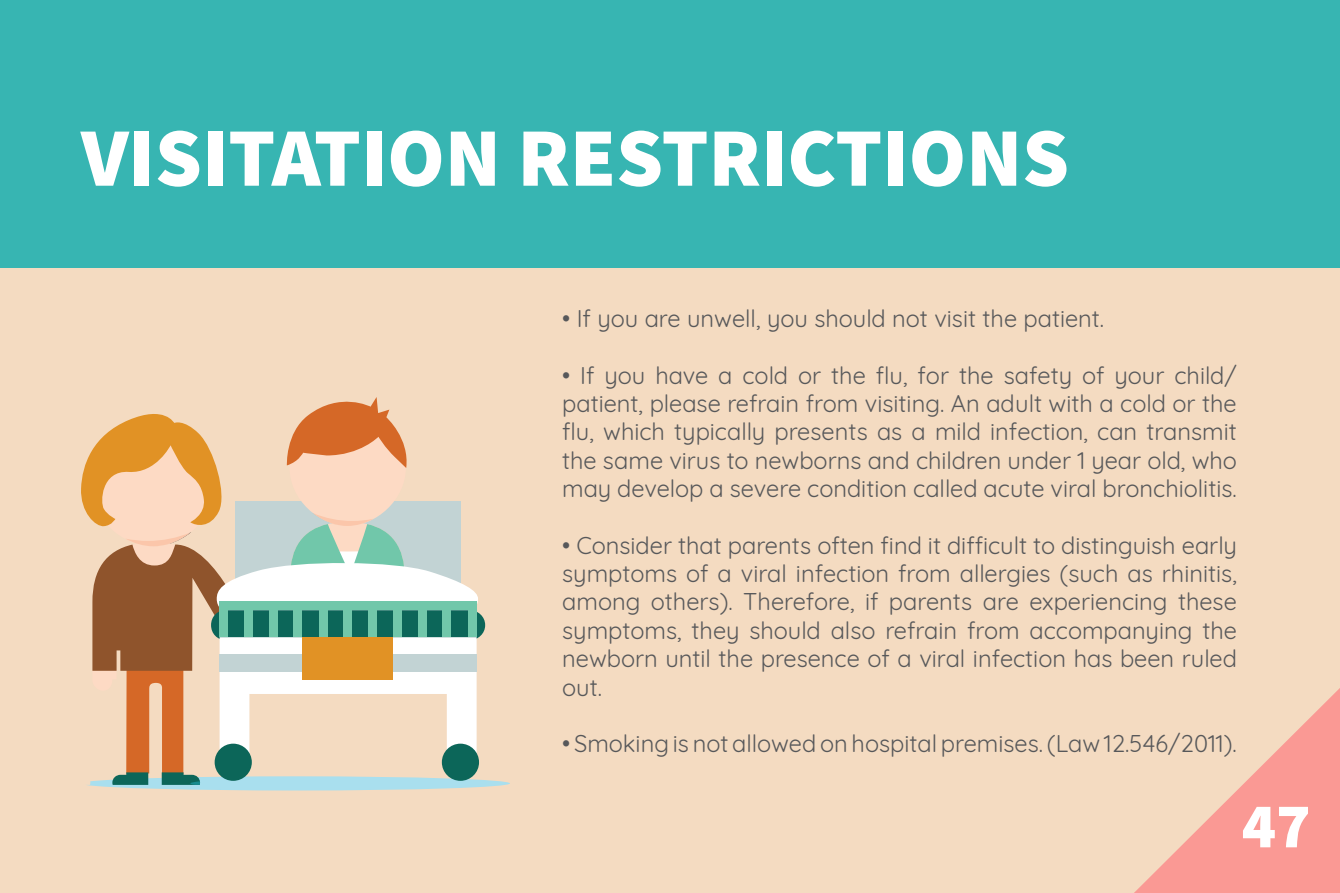
<style>
.page{position:relative;width:1340px;height:893px;background:#fff}
.page>*{position:absolute;margin:0;border:0;box-sizing:border-box;transform-origin:0 0}
.t1{font:900 83.25px "Source Sans Pro";color:#fff}
.t2{font:63.9px "Source Sans Variable";color:#fff}
.t3{font:23.62px/28.3px "Quicksand";color:#57585a;text-align:justify}
</style>
<div class="page">
<div style="left:0;top:268px;width:1339px;height:625px;background:#f4dbc1"></div>
<svg style="left:1134px;top:689px;width:205px;height:204px"></svg>
<div style="left:0;top:0;width:1339px;height:268px;background:#37b5b2"></div>
<svg style="left:81px;top:397px;width:429px;height:393px"></svg>
<div style="left:219px;top:654px;width:257px;height:18px;background:#c2d3d4"></div>
<div style="left:215px;top:744px;width:37px;height:37px;background:#0c6659;border-radius:50%"></div>
<div style="left:442px;top:744px;width:37px;height:37px;background:#0c6659;border-radius:50%"></div>
<div style="left:219px;top:602px;width:9px;height:35px;background:#71c7aa"></div>
<div style="left:244px;top:602px;width:8px;height:35px;background:#71c7aa"></div>
<div style="left:269px;top:602px;width:9px;height:35px;background:#71c7aa"></div>
<div style="left:293px;top:602px;width:9px;height:35px;background:#71c7aa"></div>
<div style="left:319px;top:602px;width:8px;height:35px;background:#71c7aa"></div>
<div style="left:343px;top:602px;width:8px;height:35px;background:#71c7aa"></div>
<div style="left:369px;top:602px;width:8px;height:35px;background:#71c7aa"></div>
<div style="left:393px;top:602px;width:8px;height:35px;background:#71c7aa"></div>
<div style="left:418px;top:602px;width:9px;height:35px;background:#71c7aa"></div>
<div style="left:442px;top:602px;width:9px;height:35px;background:#71c7aa"></div>
<div style="left:468px;top:602px;width:8px;height:35px;background:#71c7aa"></div>
<div style="left:219px;top:602px;width:257px;height:8px;background:#71c7aa"></div>
<div style="left:302px;top:637px;width:91px;height:43px;background:#e19225"></div>
<h1 class="t1" style="left:81px;top:100px;width:989px">VISITATION RESTRICTIONS</h1>
<p class="t3" style="left:562px;top:302px;width:543px">• If you are unwell, you should not visit the patient.</p>
<p class="t3" style="left:562px;top:359px;width:676px">• If you have a cold or the flu, for the safety of your child/ patient, please refrain from visiting. An adult with a cold or the flu, which typically presents as a mild infection, can transmit the same virus to newborns and children under 1 year old, who may develop a severe condition called acute viral bronchiolitis.</p>
<p class="t3" style="left:562px;top:529px;width:676px">• Consider that parents often find it difficult to distinguish early symptoms of a viral infection from allergies (such as rhinitis, among others). Therefore, if parents are experiencing these symptoms, they should also refrain from accompanying the newborn until the presence of a viral infection has been ruled out.</p>
<p class="t3" style="left:562px;top:727px;width:676px">• Smoking is not allowed on hospital premises. (Law 12.546/2011).</p>
<h2 class="t2" style="left:1241px;top:787px;width:70px">47</h2>
</div>
